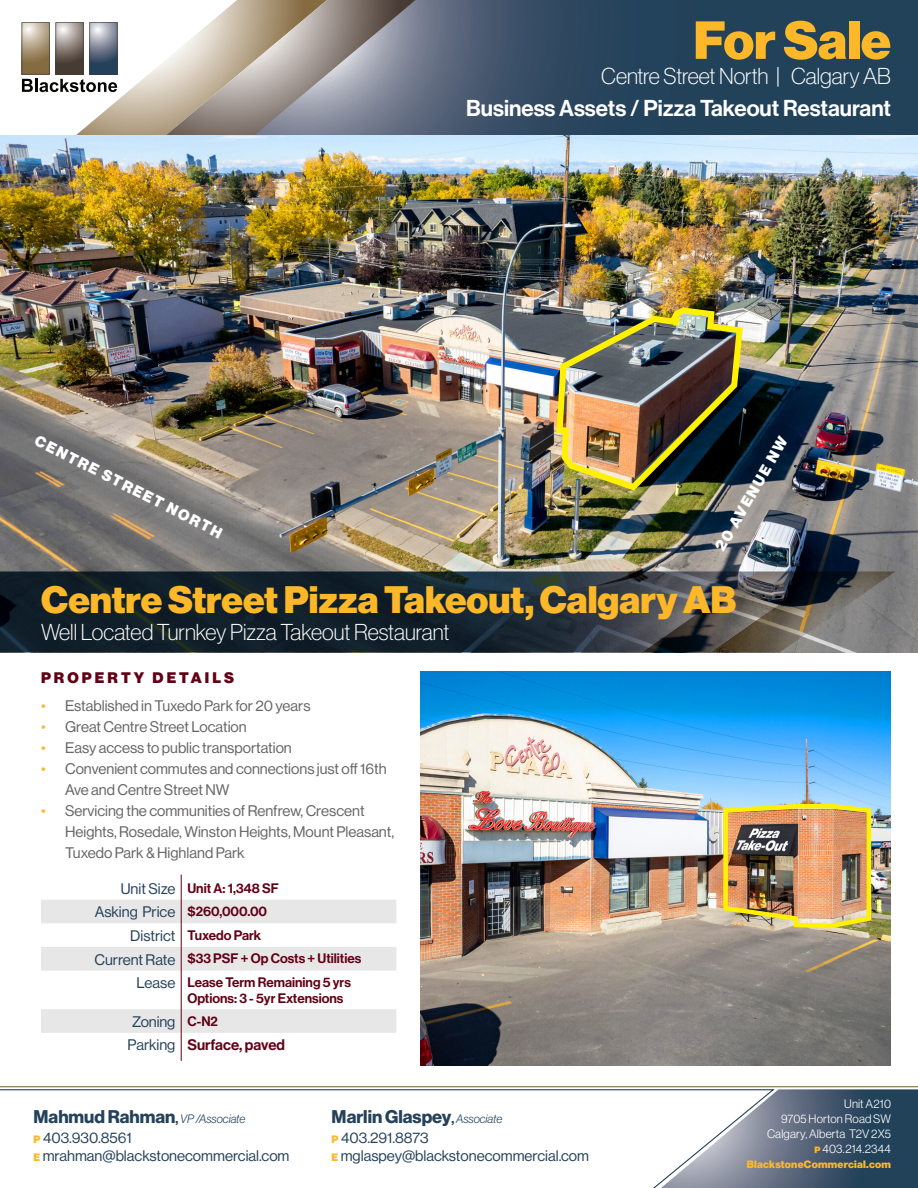
<style>
.page{position:relative;width:918px;height:1188px;background:#fff}
.page>*{position:absolute;margin:0;border:0;box-sizing:border-box;transform-origin:0 0}
.t1{font:52.35px "N Haas Grotesk DS Pro 95 Blk";color:#fcb828}
.t2{font:37.5px "N Haas Grotesk DS Pro 95 Blk";color:#fcb828}
.t3{font:22.5px "N Haas Grotesk DS Pro 35 X Lt";color:#fff}
.t4{font:22.5px "N Haas Grotesk DS Pro 65 Md";color:#fff}
.t5{font:18px "N Haas Grotesk DS Pro 75 Bd";color:#25425b}
.t6{font:15px/21px "N Haas Grotesk DS Pro 55 Rg";color:#666464}
.t7{font:15px/18px "N Haas Grotesk DS Pro 55 Rg";color:#25425b}
.t8{font:15px "N Haas Grotesk DS Pro 95 Blk";color:#fff}
.t9{font:15px "N Haas Grotesk DS Pro 95 Blk";letter-spacing:.205em;color:#620015}
.t10{font:15px "N Haas Grotesk DS Pro 65 Md";color:#620015}
.t11{font:13.5px "N Haas Grotesk DS Pro 65 Md";color:#620015}
.t12{font:12px/15px "N Haas Grotesk DS Pro 45 Lt";letter-spacing:.015em;color:#fff;text-align:right}
.t13{font:10.5px "N Haas Grotesk DS Pro 95 Blk";letter-spacing:.02em;color:#fcb828}
.s1{color:#fcb828}
.s2{font-size:12px}
.s3{font-family:"N Haas Grotesk DS Pro 46 Lt It";font-size:12px}
.s4{font-family:"N Haas Grotesk DS Pro 95 Blk";font-size:10.5px;color:#fcb828}
.s5{font-family:"N Haas Grotesk DS Pro 95 Blk";font-size:9px;color:#fcb828}
</style>
<div class="page">
<svg style="left:41px;top:900px;width:355px;height:133px;fill:#e8e7e7"></svg>
<svg style="left:776px;top:1089px;width:142px;height:99px;background:#3b5269"></svg>
<svg style="left:417px;top:0;width:501px;height:135px;background:#2e4960"></svg>
<img style="left:0;top:135px;width:918px;height:517px">
<svg style="left:758px;top:572px;width:137px;height:80px;background:#676562"></svg>
<svg style="left:0;top:572px;width:758px;height:80px;background:#1e2a33"></svg>
<svg style="left:22px;top:0;width:395px;height:135px"></svg>
<hr style="left:181px;top:875px;width:1px;height:186px;background:#620015">
<hr style="left:0;top:1086px;width:918px;height:1px;background:#836b40">
<svg style="left:0;top:1089px;width:776px;height:99px"></svg>
<img style="left:553px;top:304px;width:193px;height:192px">
<img style="left:420px;top:672px;width:471px;height:393px">
<img style="left:721px;top:802px;width:153px;height:129px">
<p class="t1" style="left:694px;top:10px;width:199px">For Sale</p>
<p class="t3" style="left:601px;top:64px;width:291px">Centre Street North | Calgary AB</p>
<p class="t4" style="left:466px;top:95px;width:426px">Business Assets / Pizza Takeout Restaurant</p>
<p class="t8" style="left:40px;top:432px;width:209px;rotate:27deg">CENTRE STREET NORTH</p>
<p class="t8" style="left:711px;top:545px;width:131px;rotate:-60deg">20 AVENUE NW</p>
<p class="t2" style="left:41px;top:578px;width:697px">Centre Street Pizza Takeout, Calgary AB</p>
<p class="t3" style="left:41px;top:619px;width:410px">Well Located Turnkey Pizza Takeout Restaurant</p>
<p class="t9" style="left:41px;top:669px;width:195px">PROPERTY DETAILS</p>
<p class="t6" style="left:41px;top:695px;width:271px"><span class="s1">•</span> Established in Tuxedo Park for 20 years</p>
<p class="t6" style="left:41px;top:716px;width:207px"><span class="s1">•</span> Great Centre Street Location</p>
<p class="t6" style="left:41px;top:737px;width:252px"><span class="s1">•</span> Easy access to public transportation</p>
<p class="t6" style="left:65px;top:758px;width:323px;text-indent:-24px"><span class="s1">•</span> Convenient commutes and connections just off 16th<br>Ave and Centre Street NW</p>
<p class="t6" style="left:65px;top:800px;width:331px;text-indent:-24px"><span class="s1">•</span> Servicing the communities of Renfrew, Crescent<br>Heights, Rosedale, Winston Heights, Mount Pleasant,<br>Tuxedo Park &amp; Highland Park</p>
<p class="t7" style="left:121px;top:880px;width:56px">Unit Size</p>
<p class="t11" style="left:187px;top:880px;width:93px">Unit A: 1,348 SF</p>
<p class="t7" style="left:95px;top:903px;width:82px">Asking Price</p>
<p class="t11" style="left:187px;top:904px;width:81px">$260,000.00</p>
<p class="t7" style="left:130px;top:927px;width:47px">District</p>
<p class="t11" style="left:187px;top:927px;width:75px">Tuxedo Park</p>
<p class="t7" style="left:94px;top:950px;width:83px">Current Rate</p>
<p class="t11" style="left:187px;top:951px;width:175px">$33 PSF + Op Costs + Utilities</p>
<p class="t7" style="left:136px;top:974px;width:40px">Lease</p>
<p class="t11" style="left:187px;top:974px;width:165px">Lease Term Remaining 5 yrs</p>
<p class="t11" style="left:187px;top:991px;width:158px">Options: 3 - 5yr Extensions</p>
<p class="t7" style="left:132px;top:1013px;width:45px">Zoning</p>
<p class="t11" style="left:187px;top:1013px;width:32px">C-N2</p>
<p class="t7" style="left:128px;top:1036px;width:49px">Parking</p>
<p class="t10" style="left:187px;top:1036px;width:99px">Surface, paved</p>
<p class="t5" style="left:34px;top:1106px;width:213px">Mahmud Rahman<span class="s2">,</span> <span class="s3">VP /Associate</span></p>
<p class="t7" style="left:34px;top:1129px;width:257px"><span class="s4">P</span> 403.930.8561<br><span class="s4">E</span> mrahman@blackstonecommercial.com</p>
<p class="t5" style="left:332px;top:1106px;width:172px">Marlin Glaspey<span class="s2">,</span> <span class="s3">Associate</span></p>
<p class="t7" style="left:332px;top:1129px;width:259px"><span class="s4">P</span> 403.291.8873<br><span class="s4">E</span> mglaspey@blackstonecommercial.com</p>
<p class="t12" style="left:781px;top:1096px;width:111px">Unit A210<br>9705 Horton Road SW</p>
<p class="t12" style="left:767px;top:1126px;width:125px">Calgary, Alberta T2V 2X5<br><span class="s5">P</span> 403.214.2344</p>
<p class="t13" style="left:747px;top:1158px;width:146px">BlackstoneCommercial.com</p>
</div>
